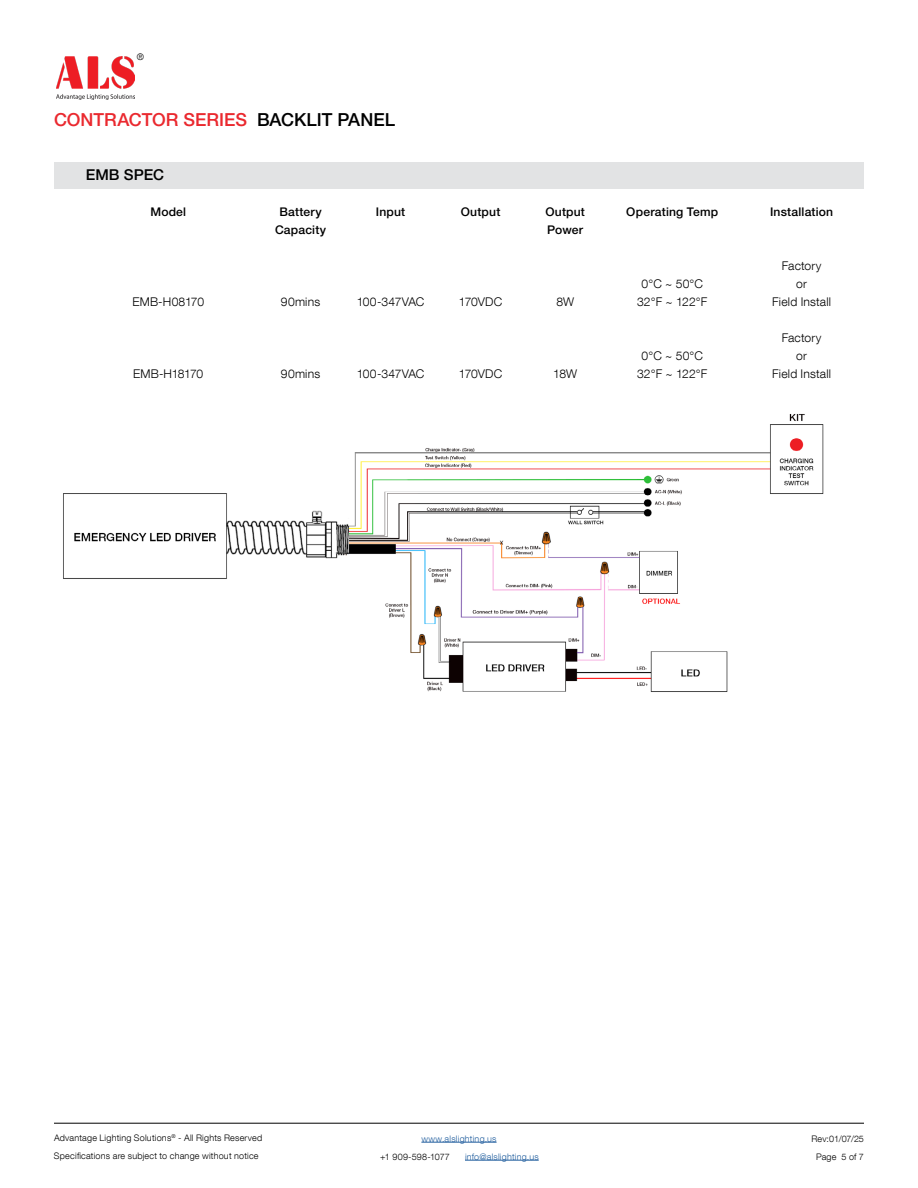
<style>
.page{position:relative;width:918px;height:1188px;background:#fff}
.page>*{position:absolute;margin:0;border:0;box-sizing:border-box;transform-origin:0 0}
.t1{font:500 18px "Helvetica Neue LT Pro";letter-spacing:-.005em;color:#ea292f}
.t2{font:500 15px "Helvetica Neue LT Pro";letter-spacing:.005em;color:#000}
.t3{font:300 12px/18px "Helvetica Neue LT Com";letter-spacing:.015em;color:#000;text-align:center}
.t4{font:500 12px/18px "Helvetica Neue LT Pro";letter-spacing:.015em;color:#000;text-align:center}
.t5{font:300 12px "Helvetica Neue LT Com";letter-spacing:-.01em;color:#000}
.t6{font:300 12px "Helvetica Neue LT Com";letter-spacing:-.03em;color:#000}
.t7{font:300 9px/18px "Helvetica Neue LT Com";letter-spacing:.025em;color:#000}
.t8{font:300 9px "Helvetica Neue LT Com";letter-spacing:.025em;color:#215e9e}
.s1{color:#000}
</style>
<div class="page">
<hr style="left:421px;top:1142px;width:76px;height:1px;background:#215e9e">
<hr style="left:465px;top:1160px;width:74px;height:1px;background:#215e9e">
<hr style="left:54px;top:1123px;width:810px;height:1px;background:#000">
<img style="left:56px;top:57px;width:79px;height:43px">
<div style="left:82px;top:162px;width:782px;height:26px;background:#e2e3e4"></div>
<div style="left:54px;top:162px;width:27px;height:26px;background:#e2e3e4"></div>
<img style="left:63px;top:414px;width:761px;height:278px">
<p class="t7" style="left:137px;top:48px;width:9px">®</p>
<h1 class="t1" style="left:54px;top:109px;width:343px">CONTRACTOR SERIES <span class="s1">BACKLIT PANEL</span></h1>
<h2 class="t2" style="left:86px;top:166px;width:80px">EMB SPEC</h2>
<h3 class="t4" style="left:150px;top:203px;width:37px">Model</h3>
<h3 class="t4" style="left:275px;top:203px;width:53px">Battery<br>Capacity</h3>
<h3 class="t4" style="left:376px;top:203px;width:31px">Input</h3>
<h3 class="t4" style="left:461px;top:203px;width:41px">Output</h3>
<h3 class="t4" style="left:545px;top:203px;width:41px;text-align:left">Output<br>Power</h3>
<h3 class="t4" style="left:626px;top:203px;width:93px">Operating Temp</h3>
<h3 class="t4" style="left:770px;top:203px;width:65px">Installation</h3>
<h3 class="t3" style="left:133px;top:292px;width:73px">EMB-H08170</h3>
<h3 class="t3" style="left:281px;top:292px;width:41px">90mins</h3>
<h3 class="t5" style="left:357px;top:294px;width:69px">100-347VAC</h3>
<h3 class="t3" style="left:459px;top:292px;width:45px">170VDC</h3>
<h3 class="t3" style="left:556px;top:292px;width:19px">8W</h3>
<h3 class="t6" style="left:133px;top:366px;width:72px">EMB-H18170</h3>
<h3 class="t3" style="left:281px;top:364px;width:41px">90mins</h3>
<h3 class="t5" style="left:357px;top:366px;width:69px">100-347VAC</h3>
<h3 class="t3" style="left:459px;top:364px;width:45px">170VDC</h3>
<h3 class="t3" style="left:553px;top:364px;width:25px">18W</h3>
<h3 class="t3" style="left:637px;top:274px;width:72px">0°C ~ 50°C<br>32°F ~ 122°F</h3>
<h3 class="t3" style="left:637px;top:346px;width:72px">0°C ~ 50°C<br>32°F ~ 122°F</h3>
<h3 class="t3" style="left:772px;top:256px;width:60px">Factory<br>or<br>Field Install</h3>
<h3 class="t3" style="left:772px;top:328px;width:60px">Factory<br>or<br>Field Install</h3>
<p class="t7" style="left:54px;top:1129px;width:210px">Advantage Lighting Solutions<sup>®</sup> - All Rights Reserved<br>Specifications are subject to change without notice</p>
<p class="t7" style="left:811px;top:1129px;width:54px;text-align:center">Rev:01/07/25<br>Page 5 of 7</p>
<p class="t8" style="left:421px;top:1133px;width:77px">www.alslighting.us</p>
<p class="t7" style="left:380px;top:1147px;width:71px">+1 909-598-1077</p>
<p class="t8" style="left:465px;top:1151px;width:75px">info@alslighting.us</p>
</div>
